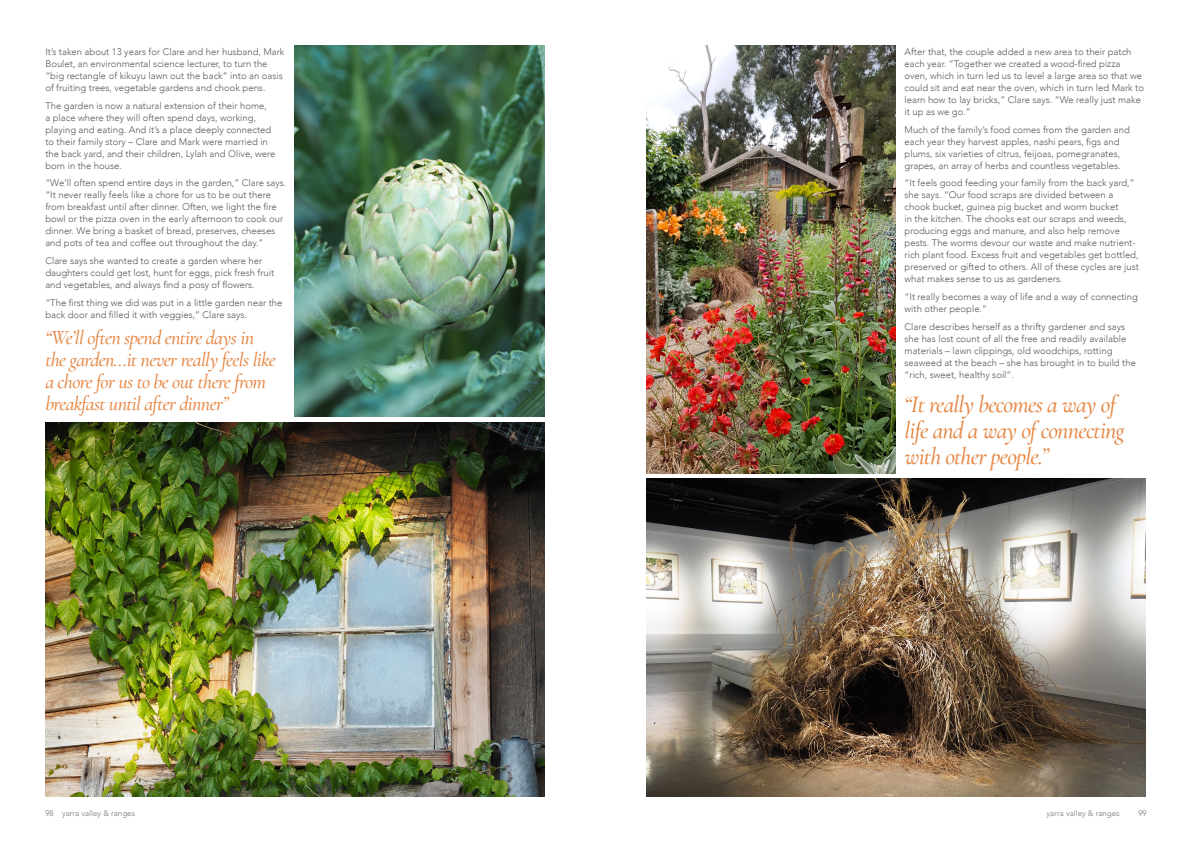
<style>
.page{position:relative;width:1191px;height:842px;background:#fff}
.page>*{position:absolute;margin:0;border:0;box-sizing:border-box;transform-origin:0 0}
.Large_Pull_Quote{font:italic 500 24px/26px "Cormorant Garamond";letter-spacing:-.03em;color:#e68744}
.Large_Pull_Quote-2{font:italic 500 20px/22px "Cormorant Garamond";letter-spacing:-.03em;color:#e68744}
.Body{font:300 9.5px/12px "Avenir";color:#57585a}
.t1{font:300 8px "Avenir";color:#76787b}
</style>
<div class="page">
<img style="left:45px;top:422px;width:499px;height:375px">
<img style="left:295px;top:45px;width:249px;height:372px">
<img style="left:646px;top:479px;width:499px;height:318px">
<img style="left:646px;top:45px;width:249px;height:428px">
<p class="Body" style="left:45px;top:46px;width:241px">It’s taken about 13 years for Clare and her husband, Mark Boulet, an environmental science lecturer, to turn the “big rectangle of kikuyu lawn out the back” into an oasis of fruiting trees, vegetable gardens and chook pens.</p>
<p class="Body" style="left:45px;top:99px;width:232px">The garden is now a natural extension of their home,<br>a place where they will often spend days, working, playing and eating. And it’s a place deeply connected to their family story – Clare and Mark were married in the back yard, and their children, Lylah and Olive, were born in the house.</p>
<p class="Body" style="left:45px;top:177px;width:242px">“We’ll often spend entire days in the garden,” Clare says. “It never really feels like a chore for us to be out there from breakfast until after dinner. Often, we light the fire bowl or the pizza oven in the early afternoon to cook our dinner. We bring a basket of bread, preserves, cheeses and pots of tea and coffee out throughout the day.”</p>
<p class="Body" style="left:45px;top:255px;width:230px">Clare says she wanted to create a garden where her daughters could get lost, hunt for eggs, pick fresh fruit and vegetables, and always find a posy of flowers.</p>
<p class="Body" style="left:45px;top:296px;width:238px">“The first thing we did was put in a little garden near the back door and filled it with veggies,” Clare says.</p>
<p class="Large_Pull_Quote-2" style="left:45px;top:327px;width:232px">“We’ll often spend entire days in the garden...it never really feels like a chore for us to be out there from breakfast until after dinner”</p>
<p class="Body" style="left:904px;top:46px;width:241px">After that, the couple added a new area to their patch each year. “Together we created a wood-fired pizza oven, which in turn led us to level a large area so that we could sit and eat near the oven, which in turn led Mark to learn how to lay bricks,” Clare says. “We really just make it up as we go.”</p>
<p class="Body" style="left:904px;top:123px;width:227px">Much of the family’s food comes from the garden and each year they harvest apples, nashi pears, figs and plums, six varieties of citrus, feijoas, pomegranates, grapes, an array of herbs and countless vegetables.</p>
<p class="Body" style="left:904px;top:177px;width:236px">“It feels good feeding your family from the back yard,” she says. “Our food scraps are divided between a chook bucket, guinea pig bucket and worm bucket<br>in the kitchen. The chooks eat our scraps and weeds, producing eggs and manure, and also help remove pests. The worms devour our waste and make nutrient&shy;rich plant food. Excess fruit and vegetables get bottled, preserved or gifted to others. All of these cycles are just what makes sense to us as gardeners.</p>
<p class="Body" style="left:904px;top:291px;width:235px">“It really becomes a way of life and a way of connecting with other people.”</p>
<p class="Body" style="left:904px;top:320px;width:233px">Clare describes herself as a thrifty gardener and says she has lost count of all the free and readily available materials – lawn clippings, old woodchips, rotting seaweed at the beach – she has brought in to build the “rich, sweet, healthy soil”.</p>
<p class="Large_Pull_Quote" style="left:904px;top:391px;width:222px">“It really becomes a way of life and a way of connecting with other people.”</p>
<p class="t1" style="left:45px;top:809px;width:91px">98 yarra valley &amp; ranges</p>
<p class="t1" style="left:1046px;top:809px;width:75px">yarra valley &amp; ranges</p>
<p class="t1" style="left:1138px;top:809px;width:10px">99</p>
</div>
